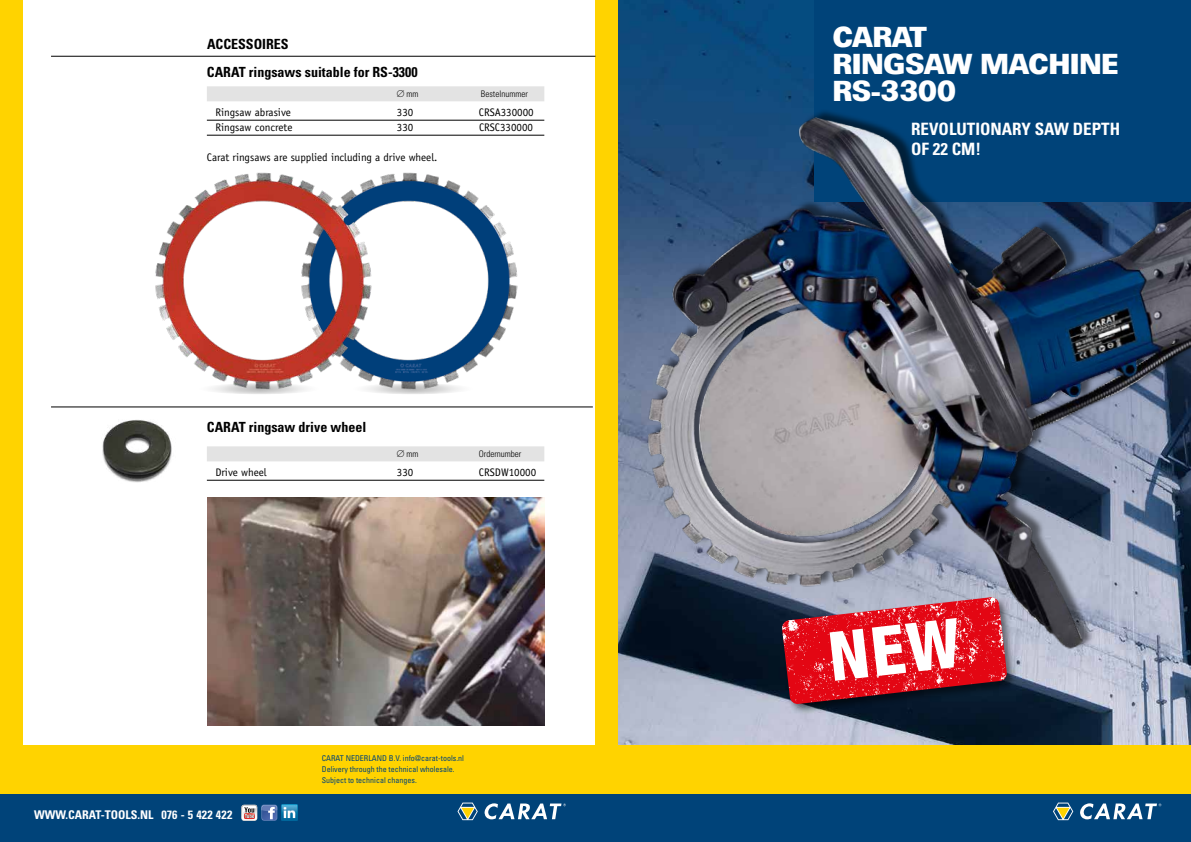
<style>
.page{position:relative;width:1191px;height:842px;background:#fff}
.page>*{position:absolute;margin:0;border:0;box-sizing:border-box;transform-origin:0 0}
.t1{font:700 28px/27px "Ultimate";color:#fff}
.t2{font:700 condensed 17px/20px "Univers";color:#fff}
.t3{font:700 condensed 14px/28.3px "Univers";color:#000}
.t4{font:700 condensed 12px "Univers";color:#fff}
.t5{font:11px "Officina Sans";color:#000}
.t6{font:300 condensed 9px "Univers";color:#000}
.t7{font:condensed 8px/11px "Univers";color:#004379}
.s1{font-family:"Futura";font-stretch:normal}
</style>
<div class="page">
<div style="left:0;top:794px;width:595px;height:48px;background:#004379"></div>
<div style="left:0;top:0;width:23px;height:794px;background:#ffd300"></div>
<div style="left:0;top:746px;width:595px;height:48px;background:#ffd300"></div>
<img style="left:618px;top:0;width:573px;height:746px">
<div style="left:814px;top:0;width:377px;height:201px;background:#004379"></div>
<img style="left:618px;top:79px;width:573px;height:585px">
<svg style="left:241px;top:805px;width:16px;height:16px"></svg>
<svg style="left:242px;top:805px;width:35px;height:16px"></svg>
<img style="left:281px;top:804px;width:16px;height:17px">
<div style="left:595px;top:794px;width:596px;height:48px;background:#004379"></div>
<svg style="left:1053px;top:802px;width:20px;height:18px"></svg>
<svg style="left:1080px;top:803px;width:81px;height:16px"></svg>
<svg style="left:457px;top:802px;width:21px;height:18px"></svg>
<svg style="left:484px;top:803px;width:82px;height:16px"></svg>
<div style="left:595px;top:0;width:23px;height:794px;background:#ffd300"></div>
<div style="left:595px;top:746px;width:596px;height:48px;background:#ffd300"></div>
<div style="left:779px;top:595px;width:238px;height:120px;background:#000;opacity:.5"></div>
<hr style="left:51px;top:56px;width:544px;height:1px;background:#000">
<div style="left:207px;top:86px;width:337px;height:15px;background:#e3e3e3"></div>
<hr style="left:207px;top:120px;width:337px;height:1px;background:#000">
<hr style="left:207px;top:135px;width:337px;height:1px;background:#000">
<div style="left:207px;top:446px;width:337px;height:15px;background:#e3e3e3"></div>
<hr style="left:207px;top:480px;width:337px;height:1px;background:#000">
<hr style="left:51px;top:407px;width:542px;height:1px;background:#000">
<img style="left:375px;top:172px;width:143px;height:212px">
<img style="left:155px;top:172px;width:220px;height:212px">
<img style="left:207px;top:498px;width:337px;height:227px">
<svg style="left:350px;top:383px;width:125px;height:11px"></svg>
<svg style="left:197px;top:383px;width:125px;height:11px"></svg>
<img style="left:102px;top:420px;width:70px;height:63px">
<svg style="left:781px;top:597px;width:226px;height:107px;background:#bf2734"></svg>
<p class="t3" style="left:207px;top:30px;width:212px">ACCESSOIRES<br>CARAT ringsaws suitable for RS-3300</p>
<p class="t6" style="left:397px;top:89px;width:23px"><span class="s1">Ø</span> mm</p>
<p class="t6" style="left:481px;top:89px;width:48px">Bestelnummer</p>
<p class="t5" style="left:215px;top:106px;width:77px">Ringsaw abrasive</p>
<p class="t5" style="left:397px;top:106px;width:18px">330</p>
<p class="t5" style="left:479px;top:106px;width:56px">CRSA330000</p>
<p class="t5" style="left:215px;top:121px;width:79px">Ringsaw concrete</p>
<p class="t5" style="left:397px;top:121px;width:18px">330</p>
<p class="t5" style="left:479px;top:121px;width:55px">CRSC330000</p>
<p class="t5" style="left:207px;top:151px;width:232px">Carat ringsaws are supplied including a drive wheel.</p>
<p class="t3" style="left:207px;top:413px;width:161px">CARAT ringsaw drive wheel</p>
<p class="t6" style="left:397px;top:449px;width:23px"><span class="s1">Ø</span> mm</p>
<p class="t6" style="left:479px;top:449px;width:44px">Ordernumber</p>
<p class="t5" style="left:215px;top:466px;width:53px">Drive wheel</p>
<p class="t5" style="left:397px;top:466px;width:18px">330</p>
<p class="t5" style="left:479px;top:466px;width:59px">CRSDW10000</p>
<p class="t4" style="left:34px;top:808px;width:200px">WWW.CARAT-TOOLS.NL 076 - 5 422 422</p>
<p class="t7" style="left:322px;top:752px;width:143px">CARAT NEDERLAND B.V. info@carat-tools.nl<br>Delivery through the technical wholesale.<br>Subject to technical changes.</p>
<h1 class="t1" style="left:833px;top:24px;width:287px">CARAT<br>RINGSAW MACHINE<br>RS-3300</h1>
<h2 class="t2" style="left:911px;top:119px;width:210px">REVOLUTIONARY SAW DEPTH<br>OF 22 CM!</h2>
</div>
